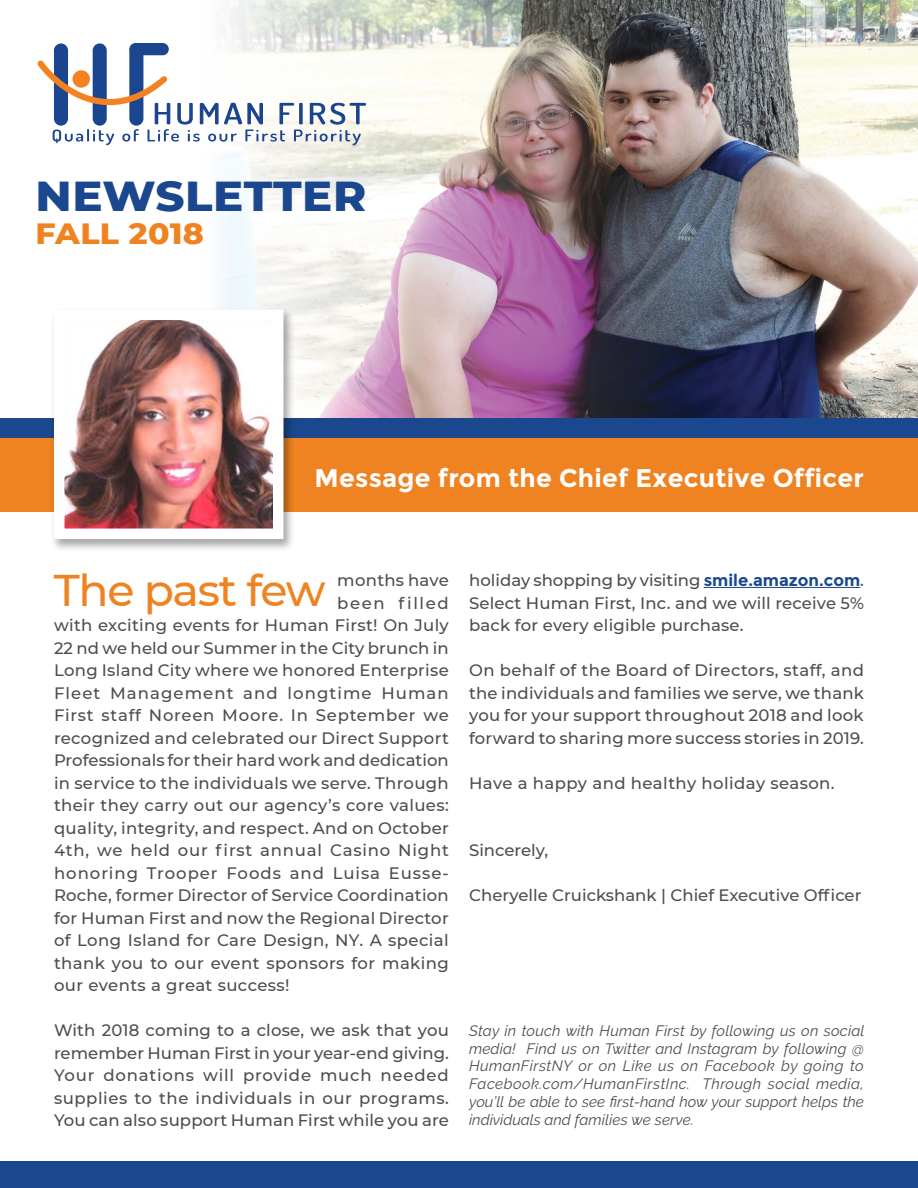
<style>
.page{position:relative;width:918px;height:1188px;background:#fff}
.page>*{position:absolute;margin:0;border:0;box-sizing:border-box;transform-origin:0 0}
.t1{font:500 44.4px "Montserrat";letter-spacing:-.03em;color:#ef8322}
.t2{font:800 42.75px "Montserrat";letter-spacing:.01em;color:#1b478e;scale:1.05 1}
.t3{font:800 30px "Montserrat";letter-spacing:.01em;color:#ef8322;scale:1.05 1}
.t4{font:700 25.5px "Montserrat";letter-spacing:.01em;color:#fff}
.t5{font:500 16.5px/22.5px "Montserrat";letter-spacing:.02em;color:#4d4d4f;text-align:justify}
.t6{font:500 16.5px "Montserrat";color:#4d4d4f}
.t7{font:500 16.5px "Montserrat";letter-spacing:.045em;color:#4d4d4f}
.t8{font:500 16.5px "Montserrat";letter-spacing:.05em;color:#4d4d4f}
.t9{font:500 16.5px "Montserrat";letter-spacing:.06em;color:#4d4d4f}
.t10{font:500 16.5px "Montserrat";letter-spacing:.065em;color:#4d4d4f}
.t11{font:500 16.5px "Montserrat";letter-spacing:.1em;color:#4d4d4f}
.t12{font:italic 15px/17.7px "Raleway";color:#4d4d4f;text-align:justify}
.s1{font-weight:700;color:#1b478e}
</style>
<div class="page">
<div style="left:0;top:1161px;width:918px;height:27px;background:#1b478e"></div>
<img style="left:132px;top:0;width:786px;height:418px">
<div style="left:0;top:418px;width:918px;height:20px;background:#1b478e"></div>
<div style="left:0;top:438px;width:918px;height:74px;background:#ef8322"></div>
<hr style="left:704px;top:587px;width:156px;height:1px;background:#1b478e">
<div style="left:51px;top:307px;width:244px;height:245px;background:#000;opacity:.35"></div>
<img style="left:65px;top:321px;width:208px;height:207px">
<div style="left:54px;top:310px;width:230px;height:229px;border:10px solid #fff"></div>
<div style="left:54px;top:43px;width:14px;height:83px;background:#1b468f;border-radius:7px"></div>
<div style="left:93px;top:43px;width:14px;height:83px;background:#1b468f;border-radius:7px"></div>
<div style="left:129px;top:43px;width:14px;height:83px;background:#1b468f;border-radius:7px"></div>
<div style="left:129px;top:43px;width:40px;height:12px;background:#1b468f;border-radius:6px"></div>
<svg style="left:37px;top:60px;width:329px;height:85px"></svg>
<h2 class="t2" style="left:36px;top:164px;width:316px">NEWSLETTER</h2>
<h3 class="t3" style="left:36px;top:211px;width:162px">FALL 2018</h3>
<h3 class="t4" style="left:315px;top:463px;width:551px">Message from the Chief Executive Officer</h3>
<h1 class="t1" style="left:54px;top:559px;width:273px">The past few</h1>
<p class="t5" style="left:337px;top:568px;width:113px">months have</p>
<p class="t11" style="left:337px;top:591px;width:113px">been filled</p>
<p class="t5" style="left:54px;top:613px;width:396px">with exciting events for Human First! On July</p>
<p class="t5" style="left:54px;top:636px;width:396px">22 nd we held our Summer in the City brunch in</p>
<p class="t5" style="left:54px;top:658px;width:396px">Long Island City where we honored Enterprise</p>
<p class="t10" style="left:54px;top:681px;width:396px">Fleet Management and longtime Human</p>
<p class="t7" style="left:54px;top:704px;width:396px">First staff Noreen Moore. In September we</p>
<p class="t5" style="left:54px;top:726px;width:396px">recognized and celebrated our Direct Support</p>
<p class="t5" style="left:54px;top:748px;width:396px">Professionals for their hard work and dedication</p>
<p class="t5" style="left:54px;top:771px;width:396px">in service to the individuals we serve. Through</p>
<p class="t5" style="left:54px;top:794px;width:396px">their they carry out our agency’s core values:</p>
<p class="t5" style="left:54px;top:816px;width:396px">quality, integrity, and respect. And on October</p>
<p class="t8" style="left:54px;top:839px;width:396px">4th, we held our first annual Casino Night</p>
<p class="t9" style="left:54px;top:861px;width:396px">honoring Trooper Foods and Luisa Eusse-</p>
<p class="t5" style="left:54px;top:884px;width:396px">Roche, former Director of Service Coordination</p>
<p class="t5" style="left:54px;top:906px;width:396px">for Human First and now the Regional Director</p>
<p class="t5" style="left:54px;top:929px;width:396px">of Long Island for Care Design, NY. A special</p>
<p class="t5" style="left:54px;top:951px;width:396px">thank you to our event sponsors for making</p>
<p class="t5" style="left:54px;top:974px;width:237px">our events a great success!</p>
<p class="t5" style="left:54px;top:1019px;width:396px">With 2018 coming to a close, we ask that you remember Human First in your year-end giving.<br>Your donations will provide much needed supplies to the individuals in our programs.<br>You can also support Human First while you are</p>
<p class="t5" style="left:469px;top:568px;width:396px">holiday shopping by visiting <span class="s1">smile.amazon.com</span>.<br>Select Human First, Inc. and we will receive 5% back for every eligible purchase.</p>
<p class="t5" style="left:469px;top:658px;width:396px">On behalf of the Board of Directors, staff, and the individuals and families we serve, we thank you for your support throughout 2018 and look forward to sharing more success stories in 2019.</p>
<p class="t5" style="left:469px;top:771px;width:367px">Have a happy and healthy holiday season.</p>
<p class="t6" style="left:469px;top:839px;width:81px">Sincerely,</p>
<p class="t6" style="left:469px;top:884px;width:394px">Cheryelle Cruickshank | Chief Executive Officer</p>
<p class="t12" style="left:469px;top:1022px;width:397px">Stay in touch with Human First by following us on social media! Find us on Twitter and Instagram by following @ HumanFirstNY or on Like us on Facebook by going to Facebook.com/HumanFirstInc. Through social media, you’ll be able to see first-hand how your support helps the individuals and families we serve.</p>
</div>
